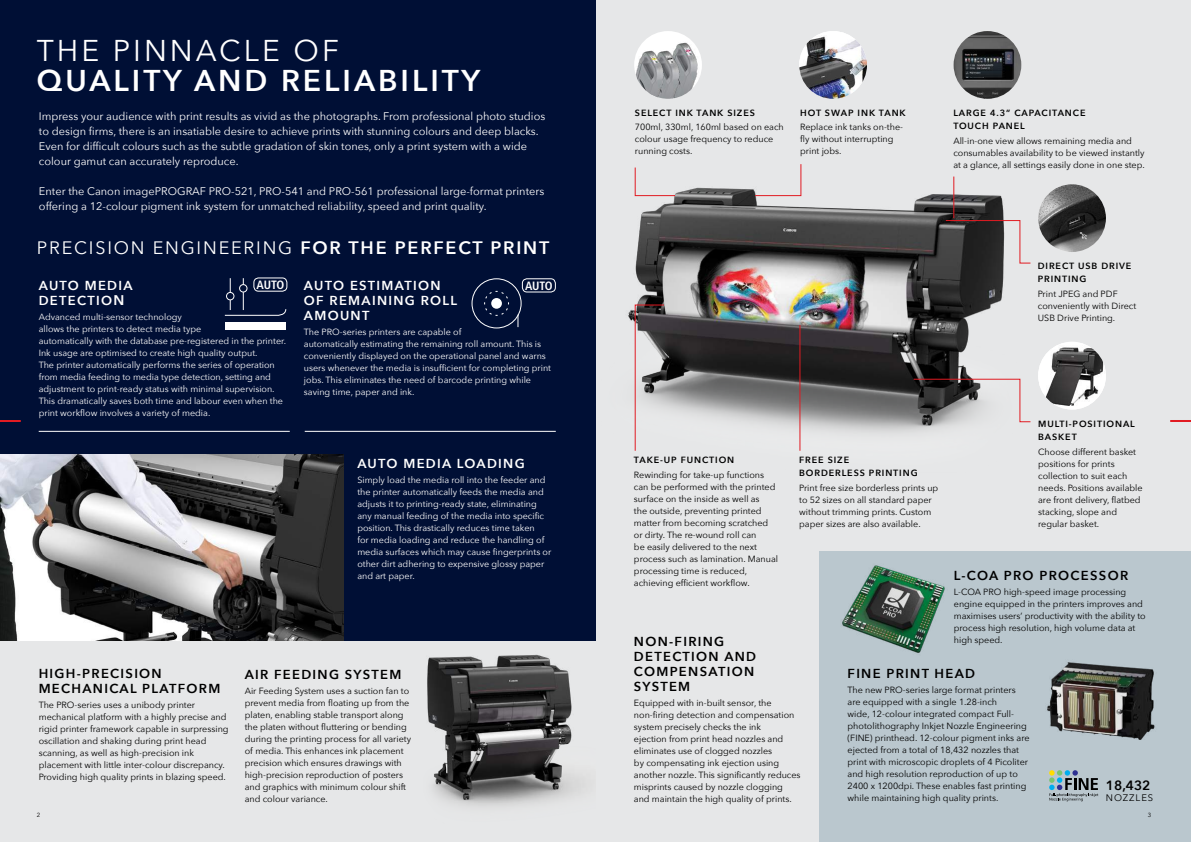
<style>
.page{position:relative;width:1191px;height:842px;background:#fff}
.page>*{position:absolute;margin:0;border:0;box-sizing:border-box;transform-origin:0 0}
.t1{font:600 30px "Avenir Next";letter-spacing:.1em;color:#fff}
.t2{font:30px "Avenir Next";letter-spacing:.1em;color:#fff}
.t3{font:18px "Avenir Next";letter-spacing:.1em;color:#fff}
.t4{font:600 13.4px "Avenir Next";color:#000}
.t5{font:600 13px/15px "Avenir Next";letter-spacing:.1em;color:#000}
.t6{font:600 13px/15px "Avenir Next";letter-spacing:.1em;color:#fff}
.t7{font:700 condensed 12.1px "Frutiger";letter-spacing:-.025em;color:#fff}
.t8{font:11px/15px "Avenir Next";color:#fff}
.t9{font:9.5px "Avenir Next";letter-spacing:.1em;color:#000}
.t10{font:9px/12px "Avenir Next";color:#000}
.t11{font:9px/12px "Avenir Next";color:#fff}
.t12{font:600 9px/13px "Avenir Next";letter-spacing:.1em;color:#000}
.t13{font:6px "Avenir Next";color:#000}
.s1{font-weight:600}
.s2{font-size:14px}
</style>
<div class="page">
<div style="left:595px;top:0;width:596px;height:842px;background:#e6e7e8"></div>
<div style="left:0;top:0;width:595px;height:642px;background:#000f35"></div>
<img style="left:0;top:454px;width:344px;height:188px">
<div style="left:0;top:642px;width:595px;height:200px;background:#e6e7e8"></div>
<div style="left:819px;top:551px;width:372px;height:291px;background:#bac7ce"></div>
<img style="left:842px;top:565px;width:103px;height:88px">
<img style="left:1047px;top:662px;width:108px;height:78px">
<svg style="left:1049px;top:770px;width:49px;height:31px"></svg>
<img style="left:427px;top:654px;width:159px;height:153px">
<img style="left:595px;top:154px;width:436px;height:319px">
<div style="left:634px;top:31px;width:68px;height:68px;background:#fff;border-radius:50%"></div>
<img style="left:675px;top:41px;width:25px;height:55px">
<img style="left:667px;top:50px;width:15px;height:49px">
<img style="left:634px;top:50px;width:33px;height:49px">
<img style="left:799px;top:31px;width:68px;height:68px;border-radius:34px">
<img style="left:953px;top:31px;width:68px;height:68px;border-radius:34px">
<img style="left:1038px;top:184px;width:68px;height:68px;border-radius:34px">
<img style="left:1038px;top:342px;width:68px;height:68px;border-radius:34px">
<div style="left:225px;top:323px;width:61px;height:7px;background:#fff"></div>
<svg style="left:224px;top:278px;width:63px;height:38px"></svg>
<div style="left:226px;top:292px;width:8px;height:8px;border:1px solid #fff;border-radius:50%"></div>
<div style="left:239px;top:284px;width:8px;height:8px;border:1px solid #fff;border-radius:50%"></div>
<div style="left:253px;top:278px;width:34px;height:14px;border:1px solid #fff;border-radius:5px"></div>
<div style="left:522px;top:278px;width:34px;height:14px;border:1px solid #fff;border-radius:5px"></div>
<svg style="left:484px;top:291px;width:25px;height:25px"></svg>
<div style="left:471px;top:278px;width:50px;height:50px;border:1px solid #fff;border-radius:50%"></div>
<div style="left:491px;top:298px;width:11px;height:11px;background:#fff;border-radius:50%"></div>
<svg style="left:517px;top:314px;width:1px;height:13px"></svg>
<hr style="left:39px;top:431px;width:251px;height:1px;background:#fff">
<hr style="left:305px;top:431px;width:251px;height:1px;background:#fff">
<svg style="left:634px;top:167px;width:41px;height:29px"></svg>
<svg style="left:634px;top:304px;width:30px;height:147px"></svg>
<hr style="left:799px;top:325px;width:1px;height:126px;background:#e11b22">
<hr style="left:953px;top:177px;width:1px;height:41px;background:#e11b22">
<svg style="left:754px;top:164px;width:47px;height:32px"></svg>
<svg style="left:945px;top:220px;width:86px;height:44px"></svg>
<svg style="left:913px;top:379px;width:118px;height:43px"></svg>
<hr style="left:1170px;top:420px;width:21px;height:2px;background:#e11b22">
<hr style="left:0;top:420px;width:21px;height:2px;background:#e11b22">
<h1 class="t2" style="left:37px;top:25px;width:303px">THE PINNACLE OF</h1>
<h1 class="t1" style="left:37px;top:55px;width:445px">QUALITY AND RELIABILITY</h1>
<p class="t8" style="left:39px;top:109px;width:508px">Impress your audience with print results as vivid as the photographs. From professional photo studios to design firms, there is an insatiable desire to achieve prints with stunning colours and deep blacks.<br>Even for difficult colours such as the subtle gradation of skin tones, only a print system with a wide colour gamut can accurately reproduce.</p>
<p class="t8" style="left:39px;top:184px;width:507px">Enter the Canon imagePROGRAF PRO-521, PRO-541 and PRO-561 professional large-format printers offering a 12-colour pigment ink system for unmatched reliability, speed and print quality.</p>
<h2 class="t3" style="left:37px;top:232px;width:514px">PRECISION ENGINEERING <span class="s1">FOR THE PERFECT PRINT</span></h2>
<h3 class="t7" style="left:257px;top:277px;width:29px">AUTO</h3>
<h3 class="t7" style="left:525px;top:278px;width:29px">AUTO</h3>
<h3 class="t6" style="left:39px;top:278px;width:95px">AUTO MEDIA<br>DETECTIO<span class="s2">N</span></h3>
<p class="t11" style="left:39px;top:311px;width:249px">Advanced multi-sensor technology<br>allows the printers to detect media type<br>automatically with the database pre-registered in the printer.<br>Ink usage are optimised to create high quality output.<br>The printer automatically performs the series of operation from media feeding to media type detection, setting and adjustment to print-ready status with minimal supervision.<br>This dramatically saves both time and labour even when the print workflow involves a variety of media.</p>
<h3 class="t6" style="left:304px;top:278px;width:155px">AUTO ESTIMATION<br>OF REMAINING ROLL<br>AMOUNT</h3>
<p class="t11" style="left:304px;top:326px;width:249px">The PRO-series printers are capable of<br>automatically estimating the remaining roll amount. This is conveniently displayed on the operational panel and warns users whenever the media is insufficient for completing print jobs. This eliminates the need of barcode printing while saving time, paper and ink.</p>
<h3 class="t6" style="left:357px;top:456px;width:169px">AUTO MEDIA LOADING</h3>
<p class="t11" style="left:357px;top:474px;width:195px">Simply load the media roll into the feeder and the printer automatically feeds the media and adjusts it to printing-ready state, eliminating any manual feeding of the media into specific position. This drastically reduces time taken<br>for media loading and reduce the handling of media surfaces which may cause fingerprints or other dirt adhering to expensive glossy paper and art paper.</p>
<h3 class="t5" style="left:39px;top:666px;width:183px">HIGH-PRECISION<br>MECHANICAL PLATFORM</h3>
<p class="t10" style="left:39px;top:699px;width:191px">The PRO-series uses a unibody printer mechanical platform with a highly precise and rigid printer framework capable in surpressing oscillation and shaking during print head scanning, as well as high-precision ink placement with little inter-colour discrepancy.<br>Providing high quality prints in blazing speed.</p>
<h3 class="t5" style="left:245px;top:667px;width:158px">AIR FEEDING SYSTEM</h3>
<p class="t10" style="left:245px;top:685px;width:168px">Air Feeding System uses a suction fan to prevent media from floating up from the platen, enabling stable transport along the platen without fluttering or bending during the printing process for all variety of media. This enhances ink placement precision which ensures drawings with high-precision reproduction of posters and graphics with minimum colour shift and colour variance.</p>
<p class="t12" style="left:635px;top:106px;width:121px">SELECT INK TANK SIZES</p>
<p class="t10" style="left:635px;top:121px;width:150px">700ml, 330ml, 160ml based on each colour usage frequency to reduce running costs.</p>
<p class="t12" style="left:800px;top:106px;width:107px">HOT SWAP INK TANK</p>
<p class="t10" style="left:800px;top:121px;width:104px">Replace ink tanks on-the&shy;fly without interrupting print jobs.</p>
<p class="t12" style="left:953px;top:106px;width:134px">LARGE 4.3” CAPACITANCE<br>TOUCH PANEL</p>
<p class="t10" style="left:953px;top:134px;width:193px">All-in-one view allows remaining media and consumables availability to be viewed instantly at a glance, all settings easily done in one step.</p>
<p class="t12" style="left:1037px;top:259px;width:95px">DIRECT USB DRIVE<br>PRINTING</p>
<p class="t10" style="left:1037px;top:288px;width:100px">Print JPEG and PDF conveniently with Direct<br>USB Drive Printing.</p>
<p class="t12" style="left:634px;top:453px;width:102px">TAKE-UP FUNCTION</p>
<p class="t10" style="left:634px;top:469px;width:146px">Rewinding for take-up functions can be performed with the printed surface on the inside as well as<br>the outside, preventing printed matter from becoming scratched or dirty. The re-wound roll can<br>be easily delivered to the next process such as lamination. Manual processing time is reduced, achieving efficient workflow.</p>
<p class="t12" style="left:799px;top:453px;width:120px">FREE SIZE<br>BORDERLESS PRINTING</p>
<p class="t10" style="left:799px;top:482px;width:141px">Print free size borderless prints up to 52 sizes on all standard paper without trimming prints. Custom paper sizes are also available.</p>
<p class="t12" style="left:1038px;top:417px;width:98px">MULTI-POSITIONAL<br>BASKET</p>
<p class="t10" style="left:1038px;top:446px;width:106px">Choose different basket positions for prints collection to suit each needs. Positions available are front delivery, flatbed stacking, slope and regular basket.</p>
<h3 class="t5" style="left:954px;top:568px;width:176px">L-COA PRO PROCESSOR</h3>
<p class="t10" style="left:954px;top:585px;width:193px">L-COA PRO high-speed image processing engine equipped in the printers improves and maximises users’ productivity with the ability to process high resolution, high volume data at</p>
<h3 class="t5" style="left:634px;top:634px;width:92px">NON-FIRING</h3>
<p class="t10" style="left:954px;top:633px;width:50px">high speed.</p>
<h3 class="t5" style="left:634px;top:649px;width:124px">DETECTION AND<br>COMPENSATION<br>SYSTEM</h3>
<p class="t10" style="left:634px;top:697px;width:168px">Equipped with in-built sensor, the non-firing detection and compensation system precisely checks the ink<br>ejection from print head nozzles and eliminates use of clogged nozzles<br>by compensating ink ejection using another nozzle. This significantly reduces misprints caused by nozzle clogging and maintain the high quality of prints.</p>
<h3 class="t5" style="left:847px;top:666px;width:129px">FINE PRINT HEAD</h3>
<p class="t10" style="left:847px;top:684px;width:183px">The new PRO-series large format printers are equipped with a single 1.28-inch<br>wide, 12-colour integrated compact Full&shy;photolithography Inkjet Nozzle Engineering (FINE) printhead. 12-colour pigment inks are ejected from a total of 18,432 nozzles that print with microscopic droplets of 4 Picoliter and high resolution reproduction of up to 2400 x 1200dpi. These enables fast printing while maintaining high quality prints.</p>
<h3 class="t4" style="left:1106px;top:774px;width:46px">18,432</h3>
<p class="t9" style="left:1106px;top:790px;width:49px">NOZZLES</p>
<p class="t13" style="left:37px;top:810px;width:5px">2</p>
<p class="t13" style="left:1147px;top:810px;width:5px">3</p>
</div>
